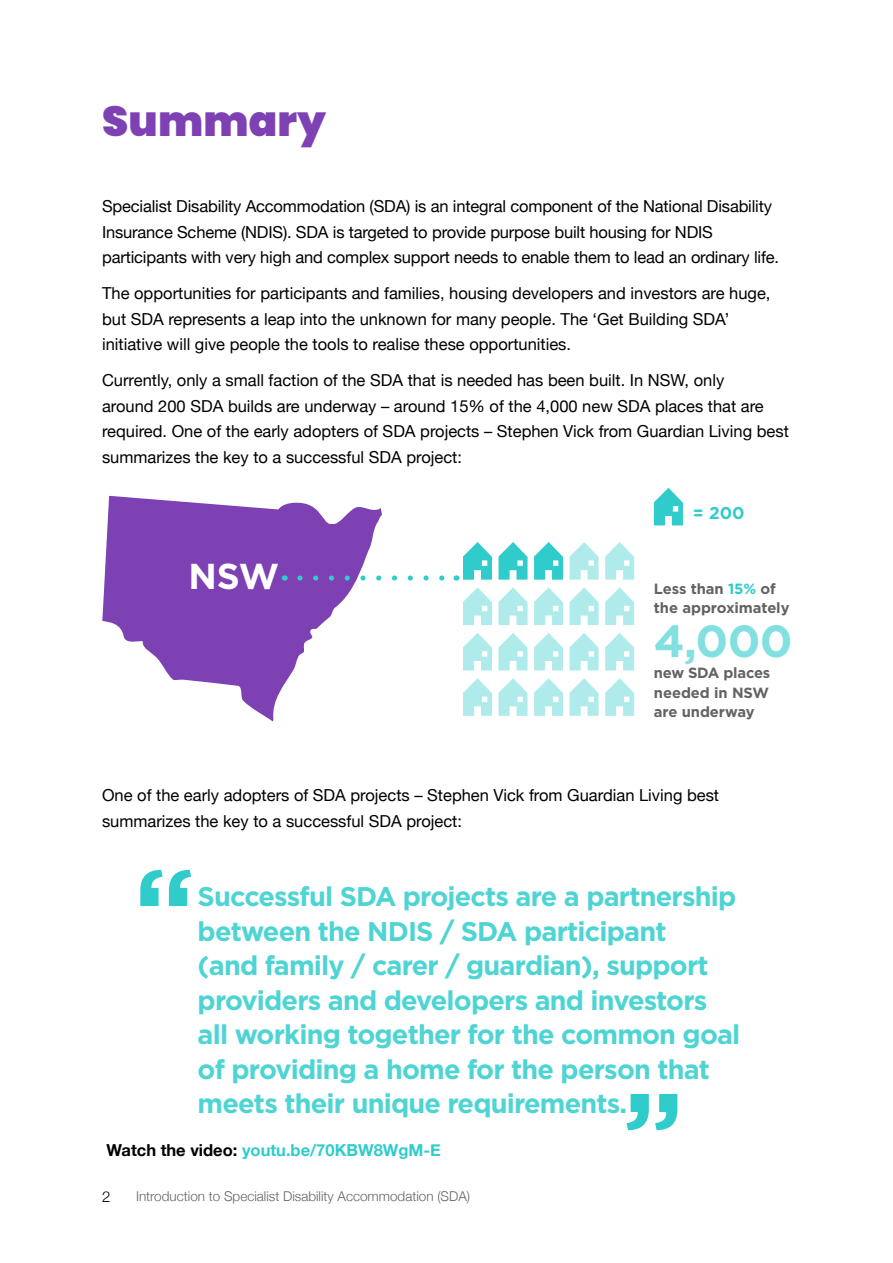
<style>
.page{position:relative;width:893px;height:1263px;background:#fff}
.page>*{position:absolute;margin:0;border:0;box-sizing:border-box;transform-origin:0 0}
.t1{font:700 45px "Gotham";color:#83e0e0}
.t2{font:900 42px "Poppins";letter-spacing:.005em;color:#7e41b4}
.t3{font:700 36px "Gotham";color:#fff}
.t4{font:700 27px/34.5px "Gotham";letter-spacing:-.03em;color:#4fd4d4}
.t5{font:700 17.1px "Gotham";color:#30cccc}
.t6{font:16.5px/25.5px "Helvetica Neue";color:#000}
.t7{font:700 16.5px "Helvetica Neue";color:#30cccc}
.t8{font:300 15px "Helvetica Neue";color:#000}
.t9{font:700 14.7px/19.2px "Gotham";letter-spacing:-.005em;color:#646363}
.t10{font:300 13.5px "Helvetica Neue";color:#646363}
.s1{color:#30cccc}
.s2{color:#000}
</style>
<div class="page">
<svg style="left:140px;top:870px;width:51px;height:36px"></svg>
<svg style="left:627px;top:1094px;width:50px;height:36px"></svg>
<svg style="left:102px;top:495px;width:280px;height:227px"></svg>
<svg style="left:463px;top:542px;width:29px;height:38px"></svg>
<svg style="left:498px;top:542px;width:30px;height:38px"></svg>
<svg style="left:534px;top:542px;width:29px;height:38px"></svg>
<svg style="left:300px;top:575px;width:145px;height:6px"></svg>
<svg style="left:654px;top:488px;width:29px;height:37px"></svg>
<svg style="left:463px;top:587px;width:172px;height:129px"></svg>
<svg style="left:569px;top:542px;width:66px;height:38px;fill:#b0ebeb"></svg>
<h2 class="t2" style="left:102px;top:96px;width:225px">Summary</h2>
<p class="t6" style="left:102px;top:194px;width:678px">Specialist Disability Accommodation (SDA) is an integral component of the National Disability<br>Insurance Scheme (NDIS). SDA is targeted to provide purpose built housing for NDIS participants with very high and complex support needs to enable them to lead an ordinary life.</p>
<p class="t6" style="left:102px;top:281px;width:670px">The opportunities for participants and families, housing developers and investors are huge, but SDA represents a leap into the unknown for many people. The ‘Get Building SDA’ initiative will give people the tools to realise these opportunities.</p>
<p class="t6" style="left:102px;top:369px;width:688px">Currently, only a small faction of the SDA that is needed has been built. In NSW, only<br>around 200 SDA builds are underway – around 15% of the 4,000 new SDA places that are required. One of the early adopters of SDA projects – Stephen Vick from Guardian Living best summarizes the key to a successful SDA project:</p>
<h3 class="t3" style="left:188px;top:556px;width:92px">NSW</h3>
<p class="t5" style="left:693px;top:503px;width:53px">= 200</p>
<p class="t9" style="left:654px;top:579px;width:137px">Less than <span class="s1">15%</span> of the approximately</p>
<h1 class="t1" style="left:654px;top:614px;width:140px">4,000</h1>
<p class="t9" style="left:654px;top:663px;width:118px;text-align:justify">new SDA places needed in NSW are underway</p>
<p class="t6" style="left:102px;top:784px;width:619px">One of the early adopters of SDA projects – Stephen Vick from Guardian Living best summarizes the key to a successful SDA project:</p>
<p class="t4" style="left:198px;top:878px;width:544px">Successful SDA projects are a partnership between the NDIS / SDA participant<br>(and family / carer / guardian), support providers and developers and investors all working together for the common goal of providing a home for the person that meets their unique requirements.</p>
<p class="t7" style="left:107px;top:1137px;width:336px"><span class="s2">Watch the video:</span> youtu.be/70KBW8WgM-E</p>
<p class="t8" style="left:102px;top:1185px;width:10px">2</p>
<p class="t10" style="left:136px;top:1185px;width:336px">Introduction to Specialist Disability Accommodation (SDA)</p>
</div>
